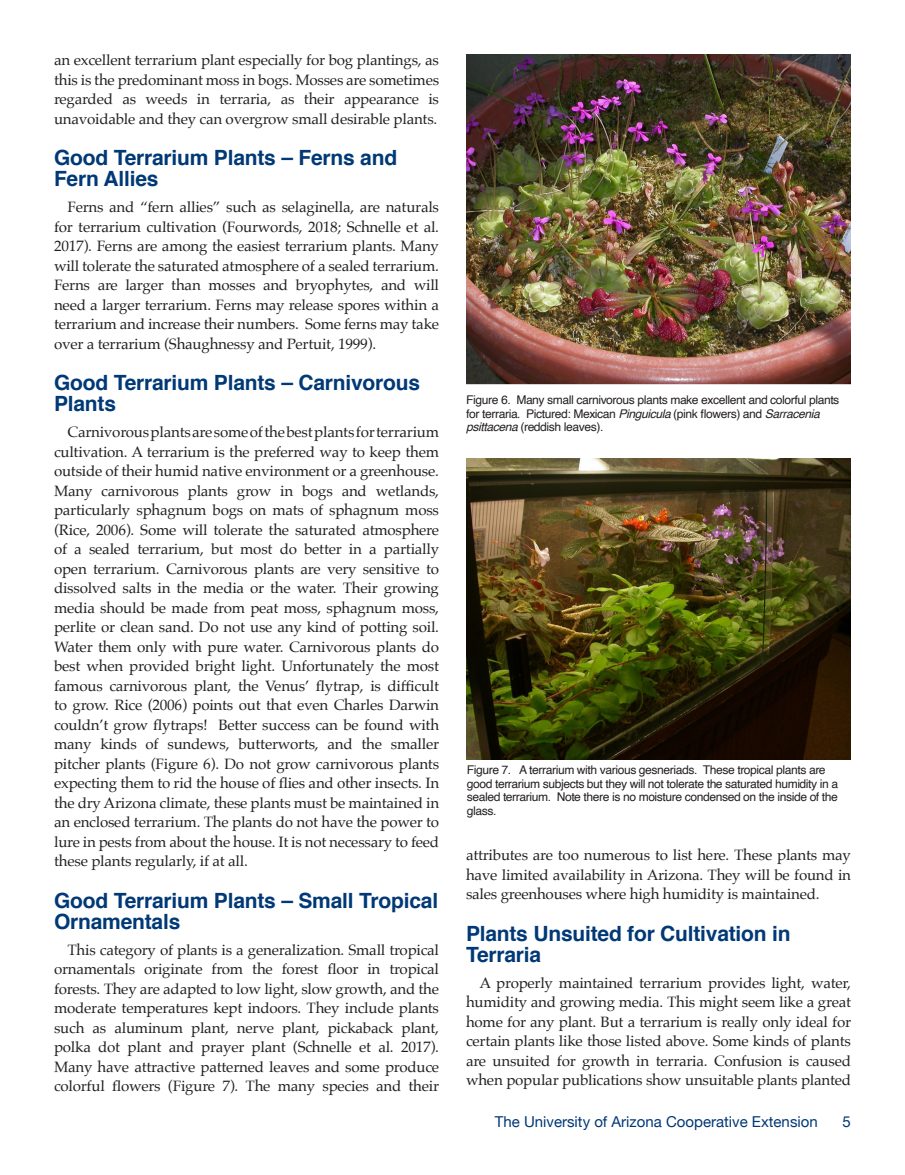
<style>
.page{position:relative;width:905px;height:1175px;background:#fff}
.page>*{position:absolute;margin:0;border:0;box-sizing:border-box;transform-origin:0 0}
.Body_text{font:700 21px/21px "Helvetica";letter-spacing:-.01em;color:#013976}
.Body_text-2{font:15px/19.5px "Palatino";letter-spacing:-.01em;color:#231f20;text-align:justify}
.t1{font:15px "Helvetica Neue";color:#013775}
.Body_text-3{font:12px/13.5px "Helvetica";color:#231f20}
.s1{font-style:italic}
</style>
<div class="page">
<img style="left:466px;top:54px;width:384px;height:330px">
<img style="left:466px;top:459px;width:384px;height:300px">
<p class="Body_text-2" style="left:54px;top:50px;width:387px">an excellent terrarium plant especially for bog plantings, as this is the predominant moss in bogs. Mosses are sometimes regarded as weeds in terraria, as their appearance is unavoidable and they can overgrow small desirable plants.</p>
<p class="Body_text" style="left:54px;top:147px;width:344px">Good Terrarium Plants – Ferns and<br>Fern Allies</p>
<p class="Body_text-2" style="left:54px;top:197px;width:387px;text-indent:13px">Ferns and “fern allies” such as selaginella, are naturals for terrarium cultivation (Fourwords, 2018; Schnelle et al.<br>2017). Ferns are among the easiest terrarium plants. Many will tolerate the saturated atmosphere of a sealed terrarium.<br>Ferns are larger than mosses and bryophytes, and will need a larger terrarium. Ferns may release spores within a terrarium and increase their numbers. Some ferns may take over a terrarium (Shaughnessy and Pertuit, 1999).</p>
<p class="Body_text" style="left:54px;top:372px;width:367px">Good Terrarium Plants – Carnivorous<br>Plants</p>
<p class="Body_text-2" style="left:54px;top:422px;width:387px;text-indent:13px">Carnivorous plants are some of the best plants for terrarium cultivation. A terrarium is the preferred way to keep them outside of their humid native environment or a greenhouse.<br>Many carnivorous plants grow in bogs and wetlands, particularly sphagnum bogs on mats of sphagnum moss (Rice, 2006). Some will tolerate the saturated atmosphere of a sealed terrarium, but most do better in a partially open terrarium. Carnivorous plants are very sensitive to dissolved salts in the media or the water. Their growing media should be made from peat moss, sphagnum moss, perlite or clean sand. Do not use any kind of potting soil.<br>Water them only with pure water. Carnivorous plants do best when provided bright light. Unfortunately the most famous carnivorous plant, the Venus’ flytrap, is difficult to grow. Rice (2006) points out that even Charles Darwin couldn’t grow flytraps! Better success can be found with many kinds of sundews, butterworts, and the smaller pitcher plants (Figure 6). Do not grow carnivorous plants expecting them to rid the house of flies and other insects. In the dry Arizona climate, these plants must be maintained in an enclosed terrarium. The plants do not have the power to lure in pests from about the house. It is not necessary to feed these plants regularly, if at all.</p>
<p class="Body_text" style="left:54px;top:890px;width:385px">Good Terrarium Plants – Small Tropical<br>Ornamentals</p>
<p class="Body_text-2" style="left:54px;top:940px;width:387px;text-indent:13px">This category of plants is a generalization. Small tropical ornamentals originate from the forest floor in tropical forests. They are adapted to low light, slow growth, and the moderate temperatures kept indoors. They include plants such as aluminum plant, nerve plant, pickaback plant, polka dot plant and prayer plant (Schnelle et al. 2017).<br>Many have attractive patterned leaves and some produce colorful flowers (Figure 7). The many species and their</p>
<p class="Body_text-3" style="left:466px;top:393px;width:375px">Figure 6. Many small carnivorous plants make excellent and colorful plants for terraria. Pictured: Mexican <span class="s1">Pinguicula</span> (pink flowers) and <span class="s1">Sarracenia psittacena</span> (reddish leaves).</p>
<p class="Body_text-3" style="left:467px;top:763px;width:373px">Figure 7. A terrarium with various gesneriads. These tropical plants are good terrarium subjects but they will not tolerate the saturated humidity in a sealed terrarium. Note there is no moisture condensed on the inside of the glass.</p>
<p class="Body_text-2" style="left:466px;top:845px;width:387px">attributes are too numerous to list here. These plants may have limited availability in Arizona. They will be found in sales greenhouses where high humidity is maintained.</p>
<p class="Body_text" style="left:466px;top:923px;width:326px">Plants Unsuited for Cultivation in<br>Terraria</p>
<p class="Body_text-2" style="left:466px;top:972px;width:387px;text-indent:13px">A properly maintained terrarium provides light, water, humidity and growing media. This might seem like a great home for any plant. But a terrarium is really only ideal for certain plants like those listed above. Some kinds of plants are unsuited for growth in terraria. Confusion is caused when popular publications show unsuitable plants planted</p>
<p class="t1" style="left:495px;top:1110px;width:324px">The University of Arizona Cooperative Extension</p>
<p class="t1" style="left:842px;top:1111px;width:10px">5</p>
</div>
